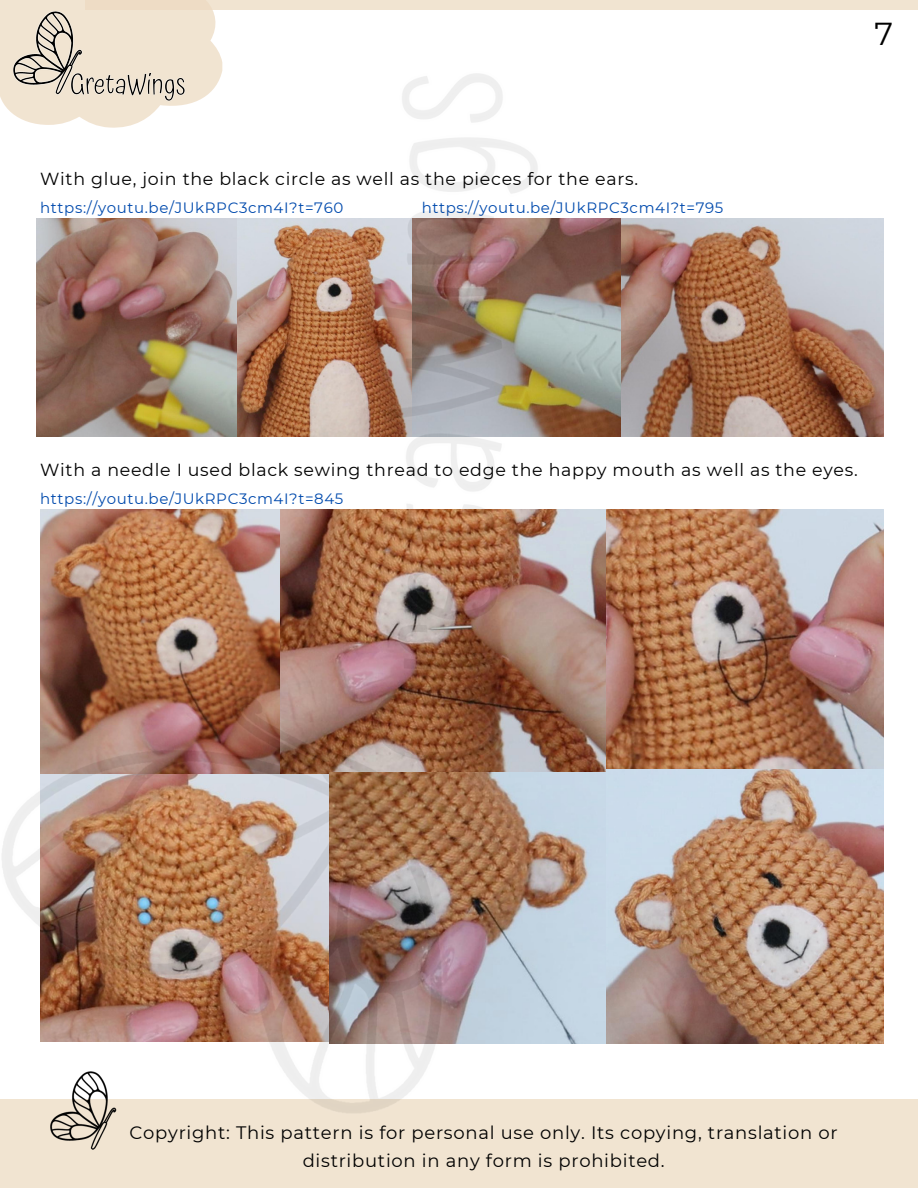
<style>
.page{position:relative;width:918px;height:1188px;background:#fff}
.page>*{position:absolute;margin:0;border:0;box-sizing:border-box;transform-origin:0 0}
.t1{font:31.65px "Montserrat";color:#000}
.t2{font:18px/28.2px "Montserrat";letter-spacing:.04em;color:#000;text-align:center}
.t3{font:17.4px "Montserrat";letter-spacing:.04em;color:#000}
.t4{font:15px "Montserrat";letter-spacing:.04em;color:#004aad}
</style>
<div class="page">
<img style="left:551px;top:509px;width:55px;height:264px">
<img style="left:607px;top:509px;width:276px;height:261px">
<img style="left:551px;top:773px;width:55px;height:271px">
<img style="left:607px;top:770px;width:276px;height:273px">
<div style="left:0;top:1099px;width:918px;height:89px;background:#f1e4d1"></div>
<div style="left:85px;top:0;width:833px;height:10px;background:#f1e4d1"></div>
<svg style="left:0;top:0;width:222px;height:65px;fill:#f1e4d1"></svg>
<img style="left:13px;top:11px;width:172px;height:54px">
<img style="left:50px;top:1115px;width:61px;height:35px">
<img style="left:551px;top:218px;width:333px;height:218px">
<img style="left:0;top:65px;width:551px;height:1050px">
<p class="t3" style="left:40px;top:168px;width:599px">With glue, join the black circle as well as the pieces for the ears.</p>
<p class="t4" style="left:40px;top:199px;width:305px">https://youtu.be/JUkRPC3cm4I?t=760</p>
<p class="t4" style="left:422px;top:199px;width:303px">https://youtu.be/JUkRPC3cm4I?t=795</p>
<p class="t1" style="left:874px;top:14px;width:20px">7</p>
<p class="t3" style="left:40px;top:459px;width:819px">With a needle I used black sewing thread to edge the happy mouth as well as the eyes.</p>
<p class="t4" style="left:40px;top:490px;width:305px">https://youtu.be/JUkRPC3cm4I?t=845</p>
<p class="t2" style="left:130px;top:1119px;width:710px">Copyright: This pattern is for personal use only. Its copying, translation or distribution in any form is prohibited.</p>
</div>
